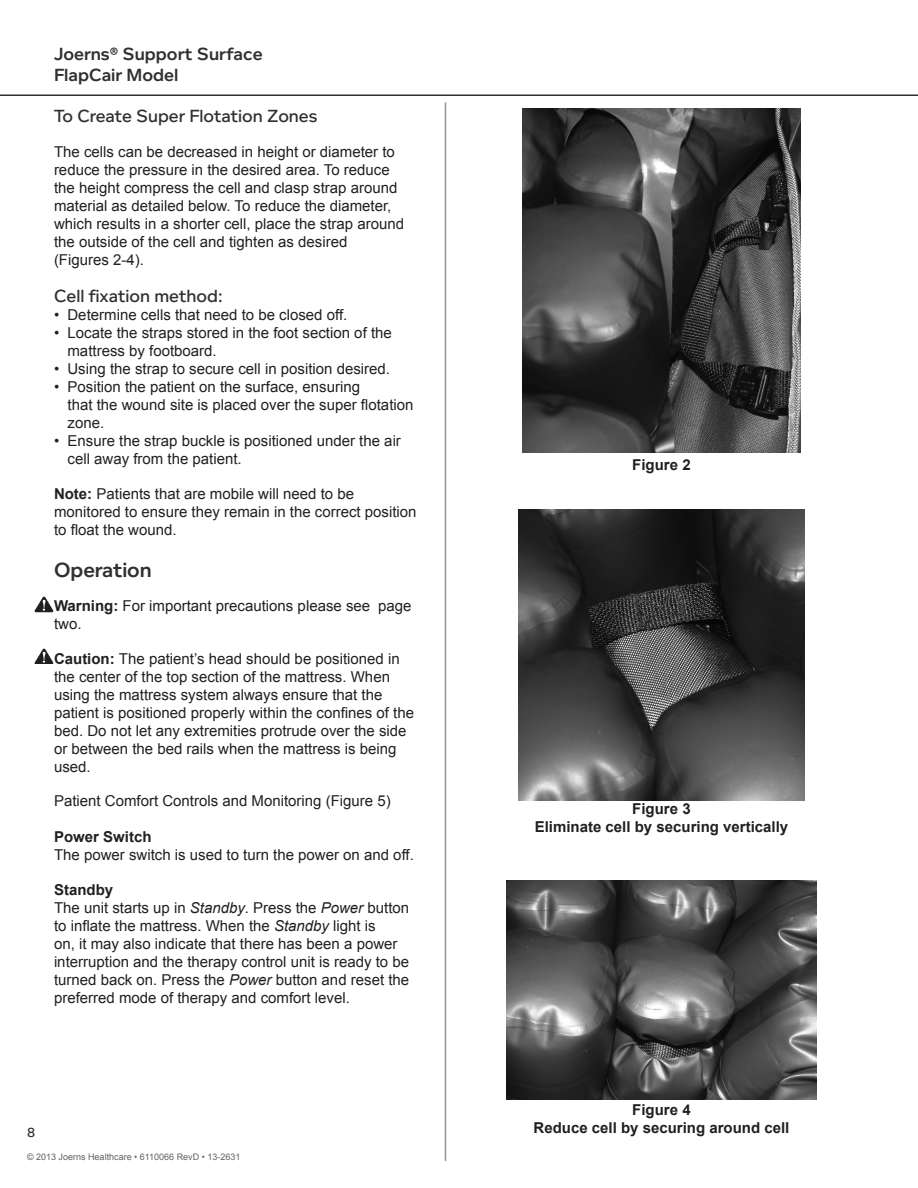
<style>
.page{position:relative;width:918px;height:1188px;background:#fff}
.page>*{position:absolute;margin:0;border:0;box-sizing:border-box;transform-origin:0 0}
.Manual_Heading{font:600 21px "Foundry Context";color:#312f30}
.Sub_Manual_Heading{font:500 18px "Foundry Context";color:#312f30}
.t1{font:600 18px/21px "Foundry Context";color:#312f30}
.Internal_Manual_text{font:15px/18px "Arial";color:#231f20}
.Internal_Manual_text-2{font:700 15px "Arial";color:#231f20}
.t2{font:500 13.5px "Foundry Context";color:#312f30}
.t3{font:9px "Arial";color:#636366}
.s1{font-weight:700}
.s2{font-style:italic}
</style>
<div class="page">
<hr style="left:445px;top:102px;width:1px;height:1059px;background:#939598">
<hr style="left:0;top:94px;width:918px;height:2px;background:#312f30">
<img style="left:35px;top:648px;width:18px;height:16px">
<img style="left:518px;top:509px;width:287px;height:291px">
<img style="left:506px;top:880px;width:311px;height:219px">
<img style="left:523px;top:108px;width:277px;height:344px">
<img style="left:35px;top:596px;width:18px;height:16px">
<p class="t1" style="left:54px;top:43px;width:210px">Joerns® Support Surface<br>FlapCair Model</p>
<p class="Sub_Manual_Heading" style="left:54px;top:106px;width:265px">To Create Super Flotation Zones</p>
<p class="Internal_Manual_text" style="left:54px;top:143px;width:352px">The cells can be decreased in height or diameter to reduce the pressure in the desired area. To reduce the height compress the cell and clasp strap around material as detailed below. To reduce the diameter, which results in a shorter cell, place the strap around the outside of the cell and tighten as desired</p>
<p class="Internal_Manual_text" style="left:54px;top:251px;width:92px">(Figures 2-4).</p>
<p class="Sub_Manual_Heading" style="left:54px;top:286px;width:170px">Cell fixation method:</p>
<p class="Internal_Manual_text" style="left:54px;top:306px;width:295px">• Determine cells that need to be closed off.</p>
<p class="Internal_Manual_text" style="left:68px;top:324px;width:326px;text-indent:-14px">• Locate the straps stored in the foot section of the mattress by footboard.</p>
<p class="Internal_Manual_text" style="left:54px;top:360px;width:338px">• Using the strap to secure cell in position desired.</p>
<p class="Internal_Manual_text" style="left:68px;top:378px;width:348px;text-indent:-14px">• Position the patient on the surface, ensuring<br>that the wound site is placed over the super flotation zone.</p>
<p class="Internal_Manual_text" style="left:68px;top:432px;width:335px;text-indent:-14px">• Ensure the strap buckle is positioned under the air cell away from the patient.</p>
<p class="Internal_Manual_text" style="left:54px;top:485px;width:364px"><span class="s1">Note:</span> Patients that are mobile will need to be monitored to ensure they remain in the correct position to float the wound.</p>
<p class="Manual_Heading" style="left:54px;top:558px;width:99px">Operation</p>
<p class="Internal_Manual_text" style="left:54px;top:597px;width:359px"><span class="s1">Warning:</span> For important precautions please see page two.</p>
<p class="Internal_Manual_text" style="left:54px;top:650px;width:362px"><span class="s1">Caution:</span> The patient’s head should be positioned in the center of the top section of the mattress. When using the mattress system always ensure that the patient is positioned properly within the confines of the bed. Do not let any extremities protrude over the side or between the bed rails when the mattress is being used.</p>
<p class="Internal_Manual_text" style="left:54px;top:792px;width:338px">Patient Comfort Controls and Monitoring (Figure 5)</p>
<p class="Internal_Manual_text-2" style="left:54px;top:827px;width:99px">Power Switch</p>
<p class="Internal_Manual_text" style="left:54px;top:846px;width:361px">The power switch is used to turn the power on and off.</p>
<p class="Internal_Manual_text-2" style="left:54px;top:880px;width:61px">Standby</p>
<p class="Internal_Manual_text" style="left:54px;top:899px;width:357px">The unit starts up in <span class="s2">Standby</span>. Press the <span class="s2">Power</span> button to inflate the mattress. When the <span class="s2">Standby</span> light is<br>on, it may also indicate that there has been a power interruption and the therapy control unit is ready to be turned back on. Press the <span class="s2">Power</span> button and reset the preferred mode of therapy and comfort level.</p>
<p class="t2" style="left:27px;top:1125px;width:10px">8</p>
<p class="t3" style="left:27px;top:1151px;width:215px">© 2013 Joerns Healthcare • 6110066 RevD • 13-2631</p>
<p class="Internal_Manual_text-2" style="left:632px;top:454px;width:60px">Figure 2</p>
<p class="Internal_Manual_text-2" style="left:632px;top:799px;width:60px">Figure 3</p>
<p class="Internal_Manual_text-2" style="left:535px;top:817px;width:255px">Eliminate cell by securing vertically</p>
<p class="Internal_Manual_text-2" style="left:632px;top:1100px;width:60px">Figure 4</p>
<p class="Internal_Manual_text-2" style="left:534px;top:1118px;width:257px">Reduce cell by securing around cell</p>
</div>
